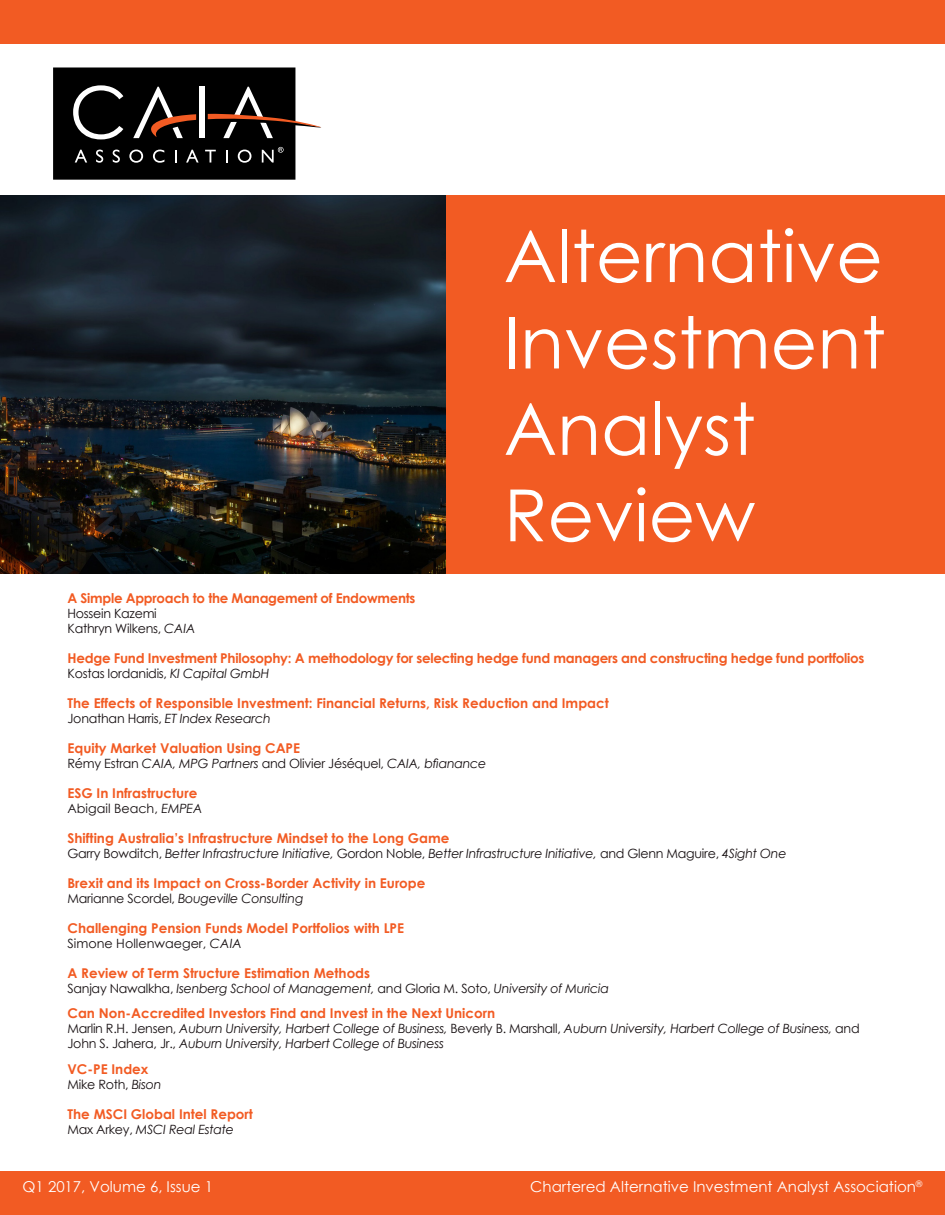
<style>
.page{position:relative;width:945px;height:1215px;background:#fff}
.page>*{position:absolute;margin:0;border:0;box-sizing:border-box;transform-origin:0 0}
.t1{font:72px/86.4px "Century Gothic";color:#fff}
.t2{font:15px "Century Gothic";color:#fff}
.t3{font:700 13.5px "Century Gothic";color:#f25b23}
.t4{font:700 13.5px "Century Gothic";letter-spacing:-.02em;color:#f25b23}
.t5{font:italic 12.75px/15px "Century Gothic";letter-spacing:-.02em;color:#160f11}
.t6{font:12.75px/15px "Century Gothic";letter-spacing:-.02em;color:#160f11}
.t7{font:12.75px "Century Gothic";color:#160f11}
.t8{font:8.7px "Century Gothic";color:#fff}
.s1{font-style:italic}
.s2{font-style:normal}
</style>
<div class="page">
<div style="left:446px;top:196px;width:499px;height:378px;background:#f25b23"></div>
<div style="left:0;top:1172px;width:945px;height:43px;background:#f25b23"></div>
<div style="left:0;top:0;width:945px;height:43px;background:#f25b23"></div>
<img style="left:0;top:196px;width:446px;height:378px">
<svg style="left:53px;top:67px;width:268px;height:113px"></svg>
<p class="t1" style="left:504px;top:212px;width:383px">Alternative<br>Investment<br>Analyst<br>Review</p>
<p class="t4" style="left:68px;top:587px;width:350px">A Simple Approach to the Management of Endowments</p>
<p class="t6" style="left:68px;top:605px;width:129px">Hossein Kazemi<br>Kathryn Wilkens, <span class="s1">CAIA</span></p>
<p class="t4" style="left:68px;top:647px;width:799px">Hedge Fund Investment Philosophy: A methodology for selecting hedge fund managers and constructing hedge fund portfolios</p>
<p class="t6" style="left:68px;top:665px;width:203px">Kostas Iordanidis, <span class="s1">KI Capital GmbH</span></p>
<p class="t3" style="left:68px;top:692px;width:543px">The Effects of Responsible Investment: Financial Returns, Risk Reduction and Impact</p>
<p class="t6" style="left:68px;top:710px;width:205px">Jonathan Harris, <span class="s1">ET Index Research</span></p>
<p class="t3" style="left:68px;top:737px;width:234px">Equity Market Valuation Using CAPE</p>
<p class="t5" style="left:68px;top:755px;width:420px"><span class="s2">Rémy Estran</span> CAIA, MPG Partners <span class="s2">and Olivier Jéséquel,</span> CAIA, bfianance</p>
<p class="t3" style="left:68px;top:782px;width:131px">ESG In Infrastructure</p>
<p class="t7" style="left:68px;top:799px;width:136px">Abigail Beach, <span class="s1">EMPEA</span></p>
<p class="t3" style="left:68px;top:827px;width:384px">Shifting Australia’s Infrastructure Mindset to the Long Game</p>
<p class="t5" style="left:68px;top:845px;width:721px"><span class="s2">Garry Bowditch,</span> Better Infrastructure Initiative, <span class="s2">Gordon Noble,</span> Better Infrastructure Initiative, <span class="s2">and Glenn Maguire,</span> 4Sight One</p>
<p class="t3" style="left:68px;top:872px;width:360px">Brexit and its Impact on Cross-Border Activity in Europe</p>
<p class="t5" style="left:68px;top:890px;width:238px"><span class="s2">Marianne Scordel,</span> Bougeville Consulting</p>
<p class="t3" style="left:68px;top:917px;width:338px">Challenging Pension Funds Model Portfolios with LPE</p>
<p class="t7" style="left:68px;top:934px;width:176px">Simone Hollenwaeger, <span class="s1">CAIA</span></p>
<p class="t3" style="left:68px;top:962px;width:304px">A Review of Term Structure Estimation Methods</p>
<p class="t5" style="left:68px;top:980px;width:543px"><span class="s2">Sanjay Nawalkha,</span> Isenberg School of Management, <span class="s2">and Gloria M. Soto,</span> University of Muricia</p>
<p class="t3" style="left:68px;top:1003px;width:429px">Can Non-Accredited Investors Find and Invest in the Next Unicorn</p>
<p class="t5" style="left:68px;top:1021px;width:794px"><span class="s2">Marlin R.H. Jensen,</span> Auburn University, Harbert College of Business, <span class="s2">Beverly B. Marshall,</span> Auburn University, Harbert College of Business, <span class="s2">and<br>John S. Jahera, Jr.,</span> Auburn University, Harbert College of Business</p>
<p class="t3" style="left:68px;top:1059px;width:82px">VC-PE Index</p>
<p class="t6" style="left:68px;top:1077px;width:95px">Mike Roth, <span class="s1">Bison</span></p>
<p class="t3" style="left:68px;top:1104px;width:187px">The MSCI Global Intel Report</p>
<p class="t5" style="left:68px;top:1122px;width:168px"><span class="s2">Max Arkey,</span> MSCI Real Estate</p>
<p class="t2" style="left:22px;top:1176px;width:192px">Q1 2017, Volume 6, Issue 1</p>
<p class="t8" style="left:916px;top:1178px;width:8px">®</p>
<p class="t2" style="left:530px;top:1176px;width:387px">Chartered Alternative Investment Analyst Association</p>
</div>
